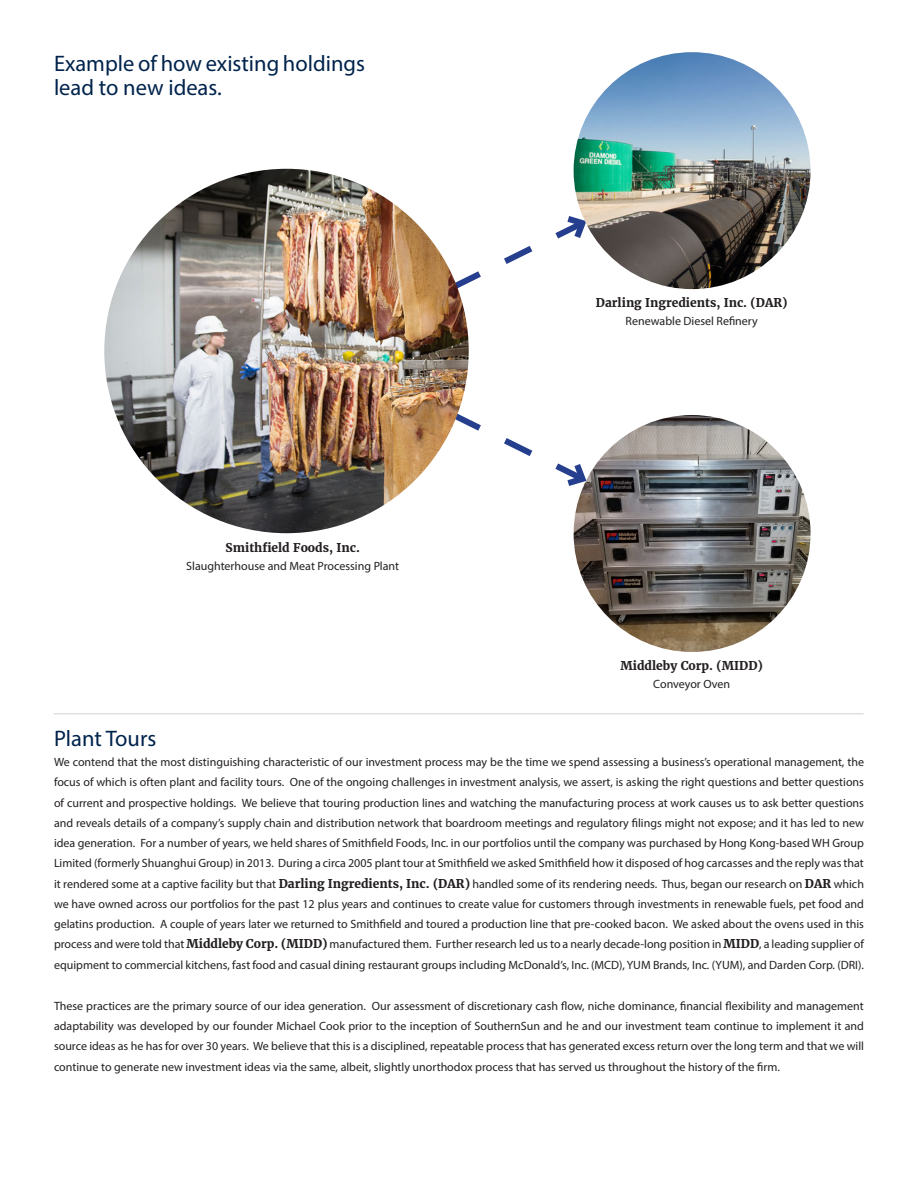
<style>
.page{position:relative;width:918px;height:1188px;background:#fff}
.page>*{position:absolute;margin:0;border:0;box-sizing:border-box;transform-origin:0 0}
.t1{font:22.5px/24px "Myriad Pro";color:#00234c}
.t2{font:12px/20.2px "Myriad Pro";color:#231f20;text-align:justify}
.t3{font:700 12px/18px "Merriweather";color:#231f20;text-align:center}
.s1{font-family:"Myriad Pro";font-weight:400}
.s2{font-family:"Merriweather";font-weight:700}
</style>
<div class="page">
<svg style="left:449px;top:211px;width:142px;height:82px"></svg>
<svg style="left:449px;top:409px;width:142px;height:82px"></svg>
<img style="left:104px;top:169px;width:365px;height:364px;border-radius:182px">
<img style="left:574px;top:52px;width:237px;height:237px;border-radius:118px">
<img style="left:574px;top:415px;width:237px;height:237px;border-radius:118px">
<hr style="left:54px;top:714px;width:810px;height:1px;background:#d1d2d4">
<p class="t1" style="left:54px;top:51px;width:313px">Example of how existing holdings lead to new ideas.</p>
<p class="t3" style="left:226px;top:539px;width:136px">Smithfield Foods, Inc.</p>
<p class="t2" style="left:186px;top:555px;width:214px">Slaughterhouse and Meat Processing Plant</p>
<p class="t3" style="left:596px;top:294px;width:193px">Darling Ingredients, Inc. (DAR)<br><span class="s1">Renewable Diesel Refinery</span></p>
<p class="t3" style="left:621px;top:657px;width:144px">Middleby Corp. (MIDD)</p>
<p class="t2" style="left:653px;top:674px;width:78px">Conveyor Oven</p>
<p class="t1" style="left:54px;top:726px;width:104px">Plant Tours</p>
<p class="t2" style="left:54px;top:752px;width:812px">We contend that the most distinguishing characteristic of our investment process may be the time we spend assessing a business’s operational management, the focus of which is often plant and facility tours. One of the ongoing challenges in investment analysis, we assert, is asking the right questions and better questions of current and prospective holdings. We believe that touring production lines and watching the manufacturing process at work causes us to ask better questions and reveals details of a company’s supply chain and distribution network that boardroom meetings and regulatory filings might not expose; and it has led to new idea generation. For a number of years, we held shares of Smithfield Foods, Inc. in our portfolios until the company was purchased by Hong Kong-based WH Group Limited (formerly Shuanghui Group) in 2013. During a circa 2005 plant tour at Smithfield we asked Smithfield how it disposed of hog carcasses and the reply was that it rendered some at a captive facility but that <span class="s2">Darling Ingredients, Inc. (DAR)</span> handled some of its rendering needs. Thus, began our research on <span class="s2">DAR</span> which we have owned across our portfolios for the past 12 plus years and continues to create value for customers through investments in renewable fuels, pet food and gelatins production. A couple of years later we returned to Smithfield and toured a production line that pre-cooked bacon. We asked about the ovens used in this process and were told that <span class="s2">Middleby Corp. (MIDD)</span> manufactured them. Further research led us to a nearly decade-long position in <span class="s2">MIDD</span>, a leading supplier of equipment to commercial kitchens, fast food and casual dining restaurant groups including McDonald’s, Inc. (MCD), YUM Brands, Inc. (YUM), and Darden Corp. (DRI).</p>
<p class="t2" style="left:54px;top:995px;width:812px">These practices are the primary source of our idea generation. Our assessment of discretionary cash flow, niche dominance, financial flexibility and management adaptability was developed by our founder Michael Cook prior to the inception of SouthernSun and he and our investment team continue to implement it and source ideas as he has for over 30 years. We believe that this is a disciplined, repeatable process that has generated excess return over the long term and that we will continue to generate new investment ideas via the same, albeit, slightly unorthodox process that has served us throughout the history of the firm.</p>
</div>
